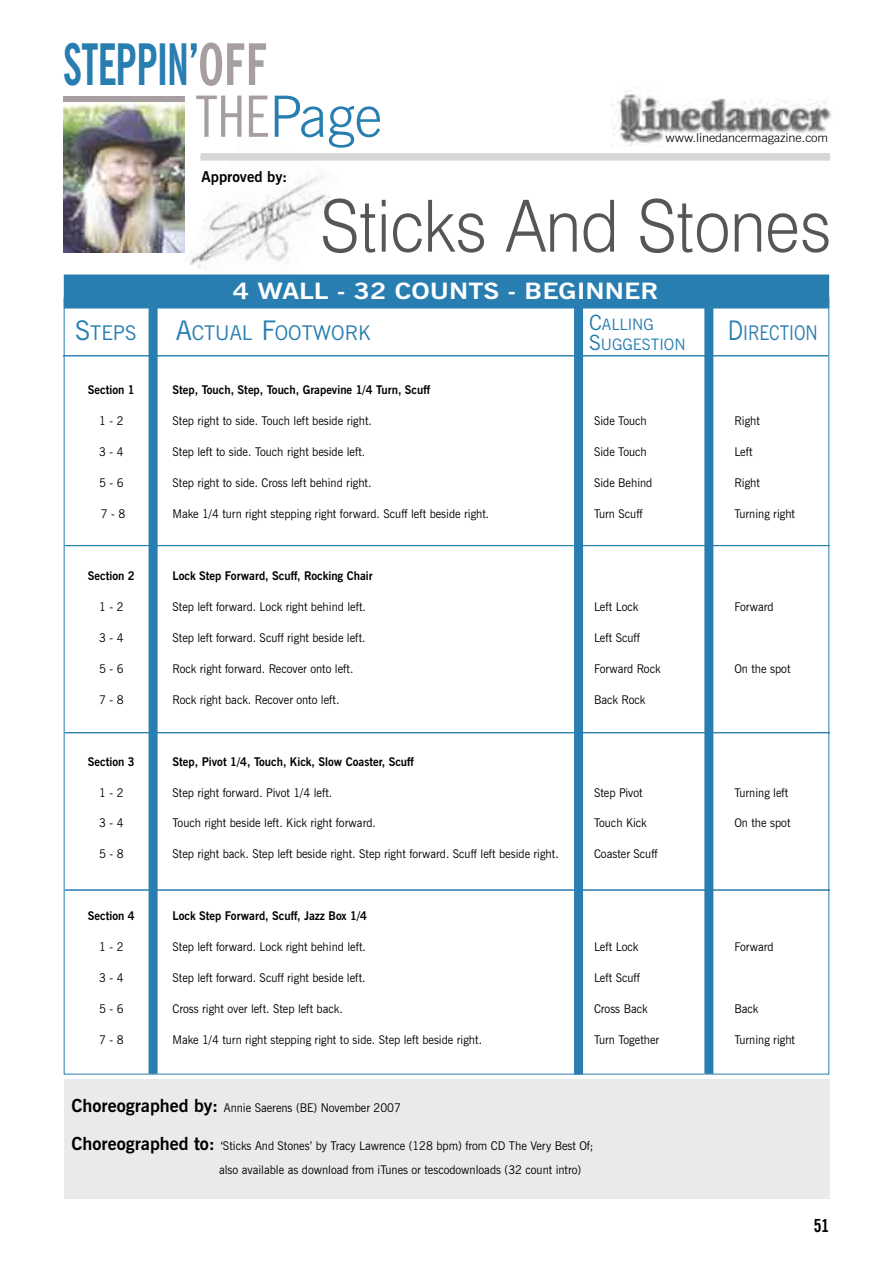
<style>
.page{position:relative;width:893px;height:1263px;background:#fff}
.page>*{position:absolute;margin:0;border:0;box-sizing:border-box;transform-origin:0 0}
.t1{font:300 72px "Swiss 721 BT";color:#565656;scale:.9 1}
.t2{font:700 condensed 57px/51.8px "News Gothic BT";letter-spacing:-.02em;color:#287eb0;scale:.76 1}
.t3{font:700 22.5px "News Gothic BT";color:#fff;scale:1.2 1}
.t4{font:20.25px "News Gothic BT";color:#287eb0}
.t5{font:20.25px "News Gothic BT";color:#287eb0;scale:.85 1}
.t6{font:700 condensed 18px "News Gothic BT";color:#000}
.t7{font:15.75px/19.5px "News Gothic BT";color:#287eb0}
.t8{font:700 15px "News Gothic BT";color:#000}
.t9{font:12px/23.5px "News Gothic BT";color:#000;scale:.95 1}
.t10{font:700 12px "News Gothic BT";color:#000;scale:.95 1}
.t11{font:300 12px "News Gothic BT";letter-spacing:-.01em;color:#000;scale:1.08 1}
.s1{color:#a69ea1}
.s2{font-weight:400;color:#a69ea1}
.s3{font-weight:300;font-stretch:normal}
.s4{font-size:21px}
.s5{font-size:27px}
.s6{font-weight:700;font-size:18px}
</style>
<div class="page">
<img style="left:184px;top:153px;width:146px;height:116px">
<div style="left:149px;top:288px;width:9px;height:786px;background:#287eb0"></div>
<div style="left:574px;top:297px;width:9px;height:777px;background:#287eb0"></div>
<div style="left:704px;top:291px;width:9px;height:783px;background:#287eb0"></div>
<div style="left:65px;top:275px;width:763px;height:33px;background:#287eb0"></div>
<div style="left:64px;top:274px;width:765px;height:34px;border:2px solid #287eb0"></div>
<div style="left:64px;top:1079px;width:765px;height:120px;background:#eaeaea"></div>
<div style="left:201px;top:153px;width:629px;height:8px;background:#d6d6d6"></div>
<img style="left:611px;top:90px;width:220px;height:57px">
<div style="left:63px;top:97px;width:122px;height:155px;background:#a69ea1"></div>
<img style="left:63px;top:102px;width:122px;height:150px">
<hr style="left:65px;top:545px;width:765px;height:1px;background:#287eb0">
<hr style="left:63px;top:355px;width:765px;height:1px;background:#287eb0">
<hr style="left:65px;top:890px;width:765px;height:1px;background:#287eb0">
<hr style="left:65px;top:732px;width:765px;height:1px;background:#287eb0">
<h2 class="t2" style="left:196px;top:38px;width:247px;text-indent:-133px">STEPPIN’<span class="s1">OFF<br></span><span class="s2">THE</span><span class="s3">Page</span></h2>
<p class="t8" style="left:202px;top:168px;width:87px">Approved by:</p>
<p class="t11" style="left:666px;top:131px;width:152px">www.linedancermagazine.com</p>
<h1 class="t1" style="left:320px;top:182px;width:570px">Sticks And Stones</h1>
<h3 class="t3" style="left:233px;top:277px;width:356px">4 WALL - 32 COUNTS - BEGINNER</h3>
<h3 class="t7" style="left:589px;top:315px;width:98px"><span class="s4">C</span>ALLING<br><span class="s4">S</span>UGGESTION</h3>
<h3 class="t4" style="left:75px;top:321px;width:63px"><span class="s5">S</span>TEPS</h3>
<h3 class="t4" style="left:176px;top:321px;width:196px"><span class="s5">A</span>CTUAL <span class="s5">F</span>OOTWORK</h3>
<h3 class="t5" style="left:728px;top:320px;width:107px"><span class="s5">D</span>IRECTION</h3>
<p class="t10" style="left:88px;top:383px;width:51px">Section 1</p>
<p class="t10" style="left:173px;top:383px;width:273px">Step, Touch, Step, Touch, Grapevine 1/4 Turn, Scuff</p>
<p class="t9" style="left:99px;top:409px;width:27px">1 - 2</p>
<p class="t9" style="left:173px;top:409px;width:211px">Step right to side. Touch left beside right.</p>
<p class="t9" style="left:594px;top:409px;width:57px">Side Touch</p>
<p class="t9" style="left:734px;top:409px;width:28px">Right</p>
<p class="t9" style="left:99px;top:440px;width:27px">3 - 4</p>
<p class="t9" style="left:173px;top:440px;width:204px">Step left to side. Touch right beside left.</p>
<p class="t9" style="left:594px;top:440px;width:57px">Side Touch</p>
<p class="t9" style="left:734px;top:440px;width:21px">Left</p>
<p class="t9" style="left:99px;top:471px;width:27px">5 - 6</p>
<p class="t9" style="left:173px;top:471px;width:211px">Step right to side. Cross left behind right.</p>
<p class="t9" style="left:594px;top:471px;width:63px">Side Behind</p>
<p class="t9" style="left:734px;top:471px;width:28px">Right</p>
<p class="t9" style="left:101px;top:502px;width:27px">7 - 8</p>
<p class="t9" style="left:173px;top:502px;width:335px">Make 1/4 turn right stepping right forward. Scuff left beside right.</p>
<p class="t9" style="left:594px;top:502px;width:53px">Turn Scuff</p>
<p class="t9" style="left:734px;top:502px;width:65px">Turning right</p>
<p class="t10" style="left:88px;top:568px;width:51px">Section 2</p>
<p class="t10" style="left:173px;top:568px;width:212px">Lock Step Forward, Scuff, Rocking Chair</p>
<p class="t9" style="left:99px;top:595px;width:27px">1 - 2</p>
<p class="t9" style="left:173px;top:595px;width:205px">Step left forward. Lock right behind left.</p>
<p class="t9" style="left:594px;top:595px;width:48px">Left Lock</p>
<p class="t9" style="left:734px;top:595px;width:43px">Forward</p>
<p class="t9" style="left:99px;top:626px;width:27px">3 - 4</p>
<p class="t9" style="left:173px;top:626px;width:205px">Step left forward. Scuff right beside left.</p>
<p class="t9" style="left:594px;top:626px;width:50px">Left Scuff</p>
<p class="t9" style="left:99px;top:657px;width:27px">5 - 6</p>
<p class="t9" style="left:173px;top:657px;width:192px">Rock right forward. Recover onto left.</p>
<p class="t9" style="left:594px;top:657px;width:72px">Forward Rock</p>
<p class="t9" style="left:734px;top:657px;width:61px">On the spot</p>
<p class="t9" style="left:99px;top:688px;width:27px">7 - 8</p>
<p class="t9" style="left:173px;top:688px;width:177px">Rock right back. Recover onto left.</p>
<p class="t9" style="left:594px;top:688px;width:56px">Back Rock</p>
<p class="t10" style="left:88px;top:754px;width:51px">Section 3</p>
<p class="t10" style="left:173px;top:754px;width:256px">Step, Pivot 1/4, Touch, Kick, Slow Coaster, Scuff</p>
<p class="t9" style="left:99px;top:780px;width:27px">1 - 2</p>
<p class="t9" style="left:173px;top:780px;width:170px">Step right forward. Pivot 1/4 left.</p>
<p class="t9" style="left:594px;top:780px;width:53px">Step Pivot</p>
<p class="t9" style="left:734px;top:780px;width:58px">Turning left</p>
<p class="t9" style="left:99px;top:811px;width:27px">3 - 4</p>
<p class="t9" style="left:173px;top:811px;width:216px">Touch right beside left. Kick right forward.</p>
<p class="t9" style="left:594px;top:811px;width:57px">Touch Kick</p>
<p class="t9" style="left:734px;top:811px;width:61px">On the spot</p>
<p class="t9" style="left:99px;top:842px;width:27px">5 - 8</p>
<p class="t9" style="left:173px;top:842px;width:408px">Step right back. Step left beside right. Step right forward. Scuff left beside right.</p>
<p class="t9" style="left:594px;top:842px;width:68px">Coaster Scuff</p>
<p class="t10" style="left:88px;top:909px;width:51px">Section 4</p>
<p class="t10" style="left:173px;top:909px;width:206px">Lock Step Forward, Scuff, Jazz Box 1/4</p>
<p class="t9" style="left:99px;top:935px;width:27px">1 - 2</p>
<p class="t9" style="left:173px;top:935px;width:205px">Step left forward. Lock right behind left.</p>
<p class="t9" style="left:594px;top:935px;width:48px">Left Lock</p>
<p class="t9" style="left:734px;top:935px;width:43px">Forward</p>
<p class="t9" style="left:99px;top:966px;width:27px">3 - 4</p>
<p class="t9" style="left:173px;top:966px;width:205px">Step left forward. Scuff right beside left.</p>
<p class="t9" style="left:594px;top:966px;width:50px">Left Scuff</p>
<p class="t9" style="left:99px;top:997px;width:27px">5 - 6</p>
<p class="t9" style="left:173px;top:997px;width:181px">Cross right over left. Step left back.</p>
<p class="t9" style="left:594px;top:997px;width:58px">Cross Back</p>
<p class="t9" style="left:734px;top:997px;width:27px">Back</p>
<p class="t9" style="left:99px;top:1028px;width:27px">7 - 8</p>
<p class="t9" style="left:173px;top:1028px;width:327px">Make 1/4 turn right stepping right to side. Step left beside right.</p>
<p class="t9" style="left:594px;top:1028px;width:70px">Turn Together</p>
<p class="t9" style="left:734px;top:1028px;width:65px">Turning right</p>
<p class="t9" style="left:71px;top:1095px;width:348px"><span class="s6">Choreographed by:</span> Annie Saerens (BE) November 2007</p>
<p class="t9" style="left:219px;top:1134px;width:396px;text-indent:-148px"><span class="s6">Choreographed to:</span> ‘Sticks And Stones’ by Tracy Lawrence (128 bpm) from CD The Very Best Of; also available as download from iTunes or tescodownloads (32 count intro)</p>
<h3 class="t6" style="left:814px;top:1215px;width:17px">51</h3>
</div>
